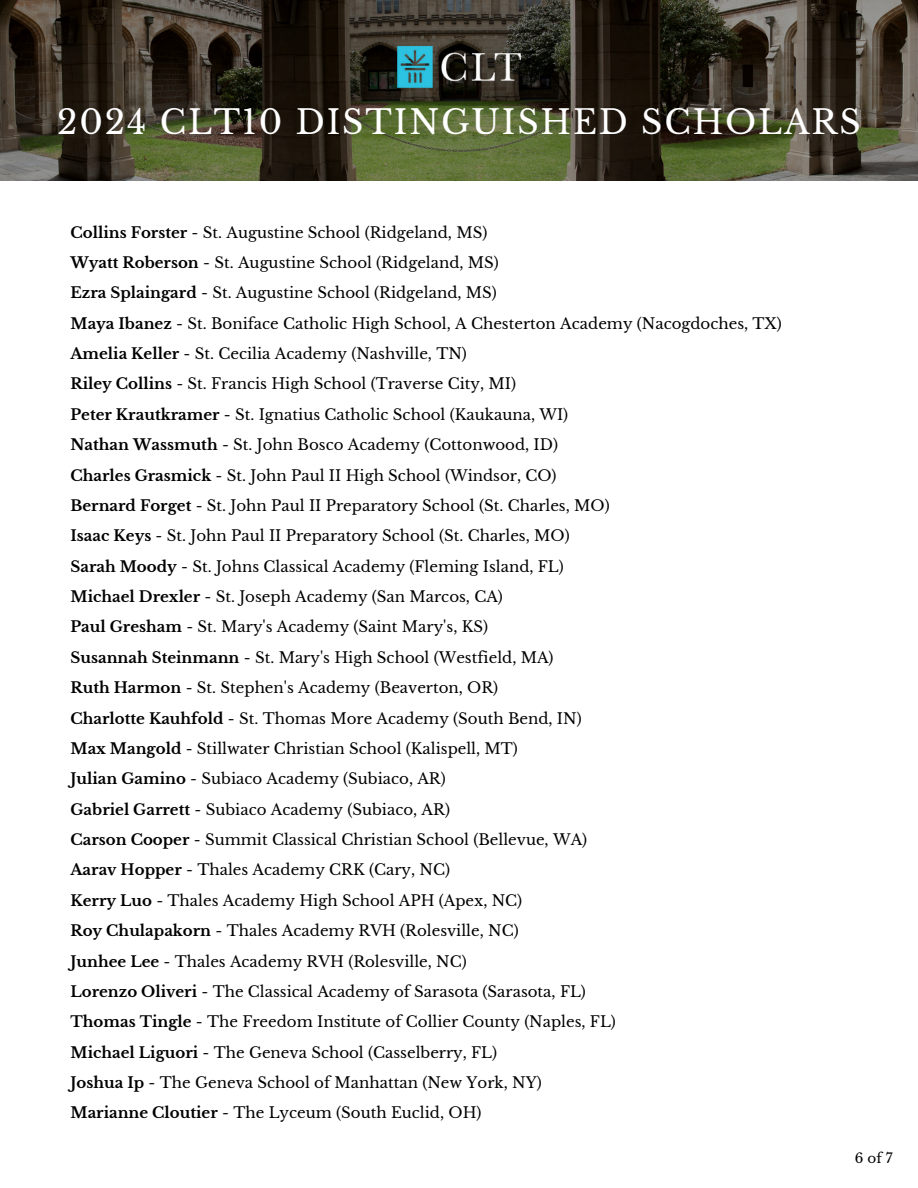
<style>
.page{position:relative;width:918px;height:1188px;background:#fff}
.page>*{position:absolute;margin:0;border:0;box-sizing:border-box;transform-origin:0 0}
.t1{font:33px "Libre Baskerville";letter-spacing:.055em;color:#fff}
.t2{font:15px "Libre Baskerville";color:#000}
.t3{font:13.5px "Libre Baskerville";color:#000}
.s1{font-weight:700}
</style>
<div class="page">
<img style="left:0;top:0;width:918px;height:181px">
<img style="left:398px;top:47px;width:122px;height:40px">
<h1 class="t1" style="left:57px;top:102px;width:805px">2024 CLT10 DISTINGUISHED SCHOLARS</h1>
<p class="t2" style="left:71px;top:223px;width:418px"><span class="s1">Collins Forster</span> - St. Augustine School (Ridgeland, MS)</p>
<p class="t2" style="left:71px;top:253px;width:430px"><span class="s1">Wyatt Roberson</span> - St. Augustine School (Ridgeland, MS)</p>
<p class="t2" style="left:71px;top:284px;width:428px"><span class="s1">Ezra Splaingard</span> - St. Augustine School (Ridgeland, MS)</p>
<p class="t2" style="left:71px;top:314px;width:713px"><span class="s1">Maya Ibanez</span> - St. Boniface Catholic High School, A Chesterton Academy (Nacogdoches, TX)</p>
<p class="t2" style="left:71px;top:345px;width:398px"><span class="s1">Amelia Keller</span> - St. Cecilia Academy (Nashville, TN)</p>
<p class="t2" style="left:71px;top:375px;width:447px"><span class="s1">Riley Collins</span> - St. Francis High School (Traverse City, MI)</p>
<p class="t2" style="left:71px;top:405px;width:499px"><span class="s1">Peter Krautkramer</span> - St. Ignatius Catholic School (Kaukauna, WI)</p>
<p class="t2" style="left:71px;top:436px;width:489px"><span class="s1">Nathan Wassmuth</span> - St. John Bosco Academy (Cottonwood, ID)</p>
<p class="t2" style="left:71px;top:466px;width:488px"><span class="s1">Charles Grasmick</span> - St. John Paul II High School (Windsor, CO)</p>
<p class="t2" style="left:71px;top:496px;width:541px"><span class="s1">Bernard Forget</span> - St. John Paul II Preparatory School (St. Charles, MO)</p>
<p class="t2" style="left:71px;top:527px;width:501px"><span class="s1">Isaac Keys</span> - St. John Paul II Preparatory School (St. Charles, MO)</p>
<p class="t2" style="left:71px;top:557px;width:495px"><span class="s1">Sarah Moody</span> - St. Johns Classical Academy (Fleming Island, FL)</p>
<p class="t2" style="left:71px;top:588px;width:434px"><span class="s1">Michael Drexler</span> - St. Joseph Academy (San Marcos, CA)</p>
<p class="t2" style="left:71px;top:618px;width:419px"><span class="s1">Paul Gresham</span> - St. Mary's Academy (Saint Mary's, KS)</p>
<p class="t2" style="left:71px;top:648px;width:485px"><span class="s1">Susannah Steinmann</span> - St. Mary's High School (Westfield, MA)</p>
<p class="t2" style="left:71px;top:679px;width:429px"><span class="s1">Ruth Harmon</span> - St. Stephen's Academy (Beaverton, OR)</p>
<p class="t2" style="left:71px;top:709px;width:513px"><span class="s1">Charlotte Kauhfold</span> - St. Thomas More Academy (South Bend, IN)</p>
<p class="t2" style="left:71px;top:739px;width:449px"><span class="s1">Max Mangold</span> - Stillwater Christian School (Kalispell, MT)</p>
<p class="t2" style="left:71px;top:770px;width:377px"><span class="s1">Julian Gamino</span> - Subiaco Academy (Subiaco, AR)</p>
<p class="t2" style="left:71px;top:800px;width:381px"><span class="s1">Gabriel Garrett</span> - Subiaco Academy (Subiaco, AR)</p>
<p class="t2" style="left:71px;top:831px;width:518px"><span class="s1">Carson Cooper</span> - Summit Classical Christian School (Bellevue, WA)</p>
<p class="t2" style="left:71px;top:861px;width:381px"><span class="s1">Aarav Hopper</span> - Thales Academy CRK (Cary, NC)</p>
<p class="t2" style="left:71px;top:891px;width:453px"><span class="s1">Kerry Luo</span> - Thales Academy High School APH (Apex, NC)</p>
<p class="t2" style="left:71px;top:922px;width:450px"><span class="s1">Roy Chulapakorn</span> - Thales Academy RVH (Rolesville, NC)</p>
<p class="t2" style="left:71px;top:952px;width:398px"><span class="s1">Junhee Lee</span> - Thales Academy RVH (Rolesville, NC)</p>
<p class="t2" style="left:71px;top:982px;width:517px"><span class="s1">Lorenzo Oliveri</span> - The Classical Academy of Sarasota (Sarasota, FL)</p>
<p class="t2" style="left:71px;top:1013px;width:547px"><span class="s1">Thomas Tingle</span> - The Freedom Institute of Collier County (Naples, FL)</p>
<p class="t2" style="left:71px;top:1043px;width:428px"><span class="s1">Michael Liguori</span> - The Geneva School (Casselberry, FL)</p>
<p class="t2" style="left:71px;top:1074px;width:473px"><span class="s1">Joshua Ip</span> - The Geneva School of Manhattan (New York, NY)</p>
<p class="t2" style="left:71px;top:1104px;width:413px"><span class="s1">Marianne Cloutier</span> - The Lyceum (South Euclid, OH)</p>
<p class="t3" style="left:855px;top:1149px;width:39px">6of7</p>
</div>
